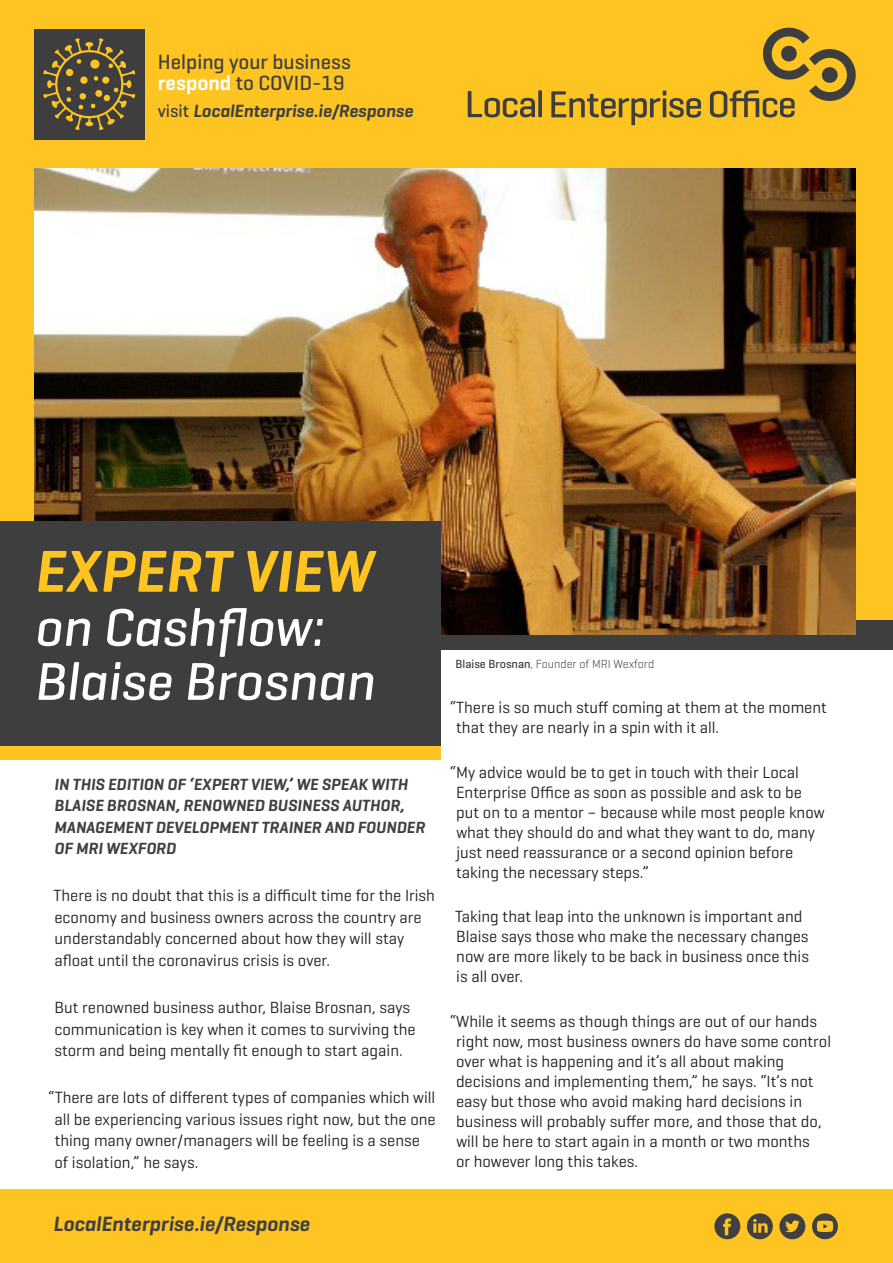
<style>
.page{position:relative;width:893px;height:1263px;background:#fff}
.page>*{position:absolute;margin:0;border:0;box-sizing:border-box;transform-origin:0 0}
.t1{font:italic 600 60px "Geogrotesque";color:#fec422}
.t2{font:italic 500 54px/54px "Geogrotesque";color:#fff}
.t3{font:500 21px/21px "Geogrotesque";color:#404042}
.t4{font:italic 600 21px "Geogrotesque";color:#404042}
.t5{font:italic 600 18px "Geogrotesque";color:#404042}
.t6{font:16.5px/20.1px "Geogrotesque";color:#231f20}
.t7{font:italic 600 16.5px/21.5px "Geogrotesque";color:#404042}
.t8{font:300 12px "Geogrotesque";color:#3e3e3f}
.s1{font-weight:600;color:#fff}
.s2{font-weight:500;font-style:normal}
.s3{font-weight:500}
</style>
<div class="page">
<div style="left:0;top:0;width:893px;height:636px;background:#fec422"></div>
<div style="left:402px;top:620px;width:491px;height:30px;background:#3e3e3f"></div>
<img style="left:34px;top:168px;width:822px;height:467px">
<div style="left:0;top:1189px;width:893px;height:74px;background:#fec422"></div>
<svg style="left:714px;top:1213px;width:26px;height:26px"></svg>
<svg style="left:747px;top:1213px;width:26px;height:26px"></svg>
<svg style="left:779px;top:1213px;width:26px;height:26px"></svg>
<svg style="left:812px;top:1213px;width:26px;height:26px"></svg>
<div style="left:34px;top:29px;width:111px;height:110px;background:#3e3e3f"></div>
<svg style="left:44px;top:38px;width:91px;height:92px"></svg>
<svg style="left:468px;top:91px;width:67px;height:26px"></svg>
<svg style="left:538px;top:90px;width:4px;height:27px"></svg>
<svg style="left:551px;top:91px;width:150px;height:34px"></svg>
<svg style="left:710px;top:27px;width:146px;height:90px"></svg>
<div style="left:0;top:521px;width:440px;height:225px;background:#3e3e3f"></div>
<div style="left:0;top:746px;width:440px;height:14px;background:#fec422"></div>
<p class="t3" style="left:158px;top:51px;width:195px">Helping your business <span class="s1">respond</span> to COVID-19</p>
<p class="t5" style="left:158px;top:100px;width:257px"><span class="s2">visit</span> LOCALENTERPRISE.IE/RESPONSE</p>
<h1 class="t1" style="left:34px;top:534px;width:340px">EXPERT VIEW</h1>
<h2 class="t2" style="left:34px;top:599px;width:342px">on Cashflow:<br>Blaise Brosnan</h2>
<p class="t7" style="left:54px;top:773px;width:372px">IN THIS EDITION OF ‘EXPERT VIEW,’ WE SPEAK WITH BLAISE BROSNAN, RENOWNED BUSINESS AUTHOR, MANAGEMENT DEVELOPMENT TRAINER AND FOUNDER OF MRI WEXFORD</p>
<p class="t6" style="left:54px;top:885px;width:383px;line-height:21.5px">There is no doubt that this is a difficult time for the Irish economy and business owners across the country are understandably concerned about how they will stay afloat until the coronavirus crisis is over.</p>
<p class="t6" style="left:54px;top:996px;width:363px;line-height:21.5px">But renowned business author, Blaise Brosnan, says communication is key when it comes to surviving the storm and being mentally fit enough to start again.</p>
<p class="t6" style="left:54px;top:1086px;width:383px;line-height:21.5px;text-indent:-6px">“There are lots of different types of companies which will all be experiencing various issues right now, but the one thing many owner/managers will be feeling is a sense of isolation,” he says.</p>
<p class="t8" style="left:455px;top:656px;width:200px"><span class="s3">Blaise Brosnan</span>, Founder of MRI Wexford</p>
<p class="t6" style="left:456px;top:697px;width:372px;text-indent:-6px">“There is so much stuff coming at them at the moment that they are nearly in a spin with it all.</p>
<p class="t6" style="left:456px;top:761px;width:370px;text-indent:-6px">“My advice would be to get in touch with their Local Enterprise Office as soon as possible and ask to be put on to a mentor – because while most people know what they should do and what they want to do, many just need reassurance or a second opinion before taking the necessary steps.”</p>
<p class="t6" style="left:455px;top:906px;width:356px">Taking that leap into the unknown is important and Blaise says those who make the necessary changes now are more likely to be back in business once this is all over.</p>
<p class="t6" style="left:456px;top:1011px;width:377px;text-indent:-6px">“While it seems as though things are out of our hands right now, most business owners do have some control over what is happening and it’s all about making decisions and implementing them,” he says. “It’s not easy but those who avoid making hard decisions in business will probably suffer more, and those that do, will be here to start again in a month or two months<br>or however long this takes.</p>
<p class="t4" style="left:53px;top:1211px;width:258px">LOCALENTERPRISE.IE/RESPONSE</p>
</div>
